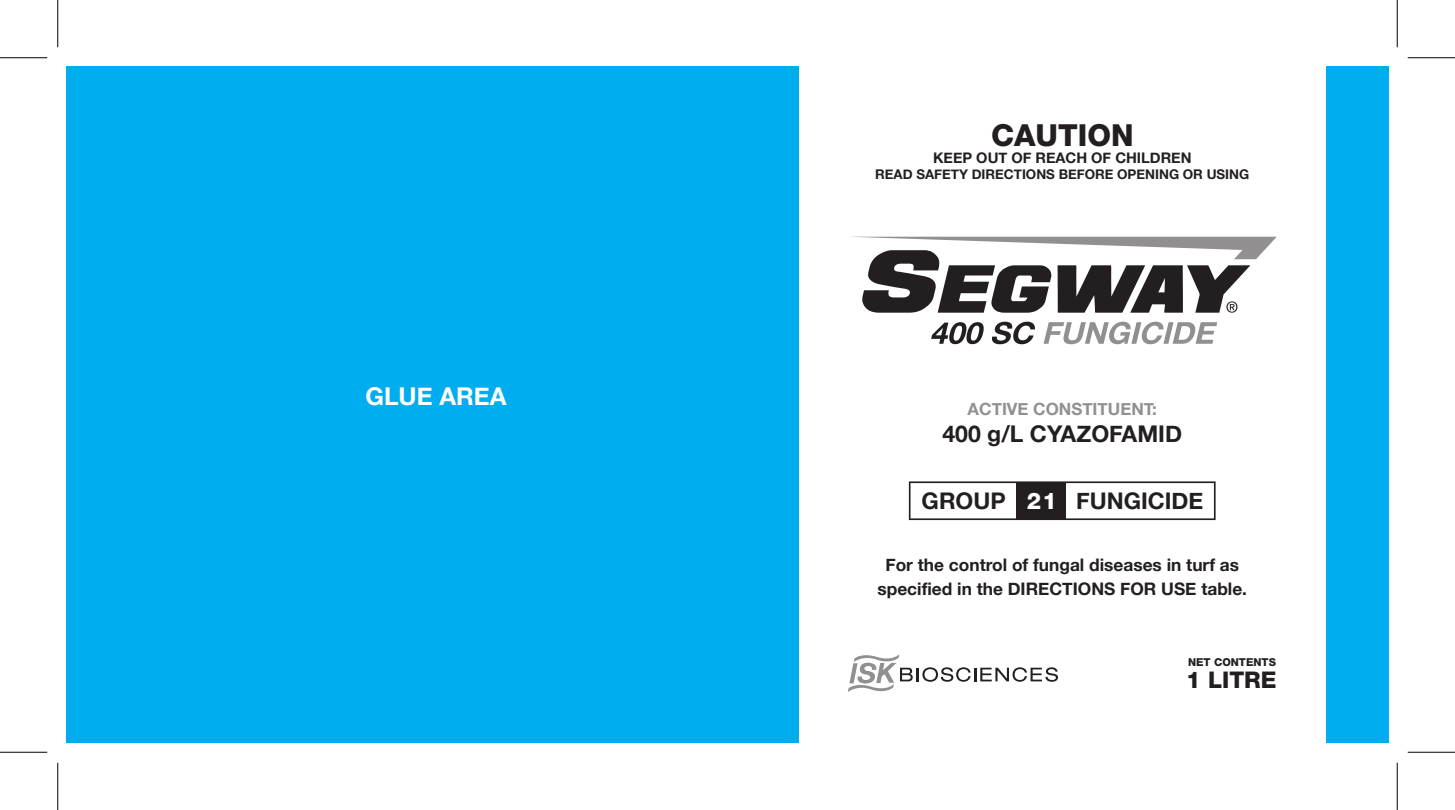
<style>
.page{position:relative;width:1455px;height:810px;background:#fff}
.page>*{position:absolute;margin:0;border:0;box-sizing:border-box;transform-origin:0 0}
.t1{font:800 30.45px "Helvetica Neue";color:#231f20}
.t2{font:700 24.5px "Helvetica Neue";color:#fff}
.t3{font:700 22.93px "Helvetica Neue";color:#231f20}
.t4{font:800 22.93px "Helvetica Neue";color:#231f20}
.t5{font:700 17.32px/23.6px "Helvetica Neue";color:#231f20;text-align:center}
.t6{font:700 16.8px "Helvetica Neue";color:rgb(35 31 32/.5)}
.t7{font:700 14.53px "Helvetica Neue";color:#231f20}
.t8{font:700 13.3px "Helvetica Neue";color:#231f20}
.t9{font:800 10.85px "Helvetica Neue";color:#231f20}
.s1{font-weight:800;color:#fff}
</style>
<div class="page">
<div style="left:66px;top:66px;width:732px;height:677px;background:#00aeef"></div>
<div style="left:1326px;top:66px;width:62px;height:677px;background:#00aeef"></div>
<svg style="left:848px;top:654px;width:210px;height:38px"></svg>
<svg style="left:909px;top:481px;width:306px;height:39px"></svg>
<div style="left:1016px;top:482px;width:49px;height:37px;background:#231f20"></div>
<svg style="left:931px;top:322px;width:53px;height:22px"></svg>
<svg style="left:992px;top:322px;width:43px;height:22px"></svg>
<svg style="left:1043px;top:322px;width:174px;height:22px"></svg>
<svg style="left:860px;top:237px;width:417px;height:76px"></svg>
<hr style="left:0;top:57px;width:47px;height:1px;background:#000">
<hr style="left:1408px;top:57px;width:47px;height:1px;background:#000">
<hr style="left:0;top:752px;width:47px;height:1px;background:#000">
<hr style="left:1408px;top:752px;width:47px;height:1px;background:#000">
<hr style="left:57px;top:0;width:1px;height:47px;background:#000">
<hr style="left:57px;top:763px;width:1px;height:47px;background:#000">
<hr style="left:1397px;top:0;width:1px;height:47px;background:#000">
<hr style="left:1397px;top:763px;width:1px;height:47px;background:#000">
<p class="t2" style="left:365px;top:377px;width:143px">GLUE AREA</p>
<p class="t1" style="left:991px;top:117px;width:144px">CAUTION</p>
<p class="t7" style="left:933px;top:147px;width:260px">KEEP OUT OF REACH OF CHILDREN</p>
<p class="t8" style="left:875px;top:164px;width:375px">READ SAFETY DIRECTIONS BEFORE OPENING OR USING</p>
<p class="t6" style="left:968px;top:395px;width:191px">ACTIVE CONSTITUENT:</p>
<p class="t3" style="left:942px;top:416px;width:241px">400 g/L CYAZOFAMID</p>
<p class="t3" style="left:922px;top:483px;width:283px">GROUP <span class="s1">21</span> FUNGICIDE</p>
<p class="t5" style="left:877px;top:554px;width:371px">For the control of fungal diseases in turf as specified in the DIRECTIONS FOR USE table.</p>
<p class="t9" style="left:1188px;top:655px;width:89px">NET CONTENTS</p>
<p class="t4" style="left:1186px;top:666px;width:92px">1 LITRE</p>
</div>
